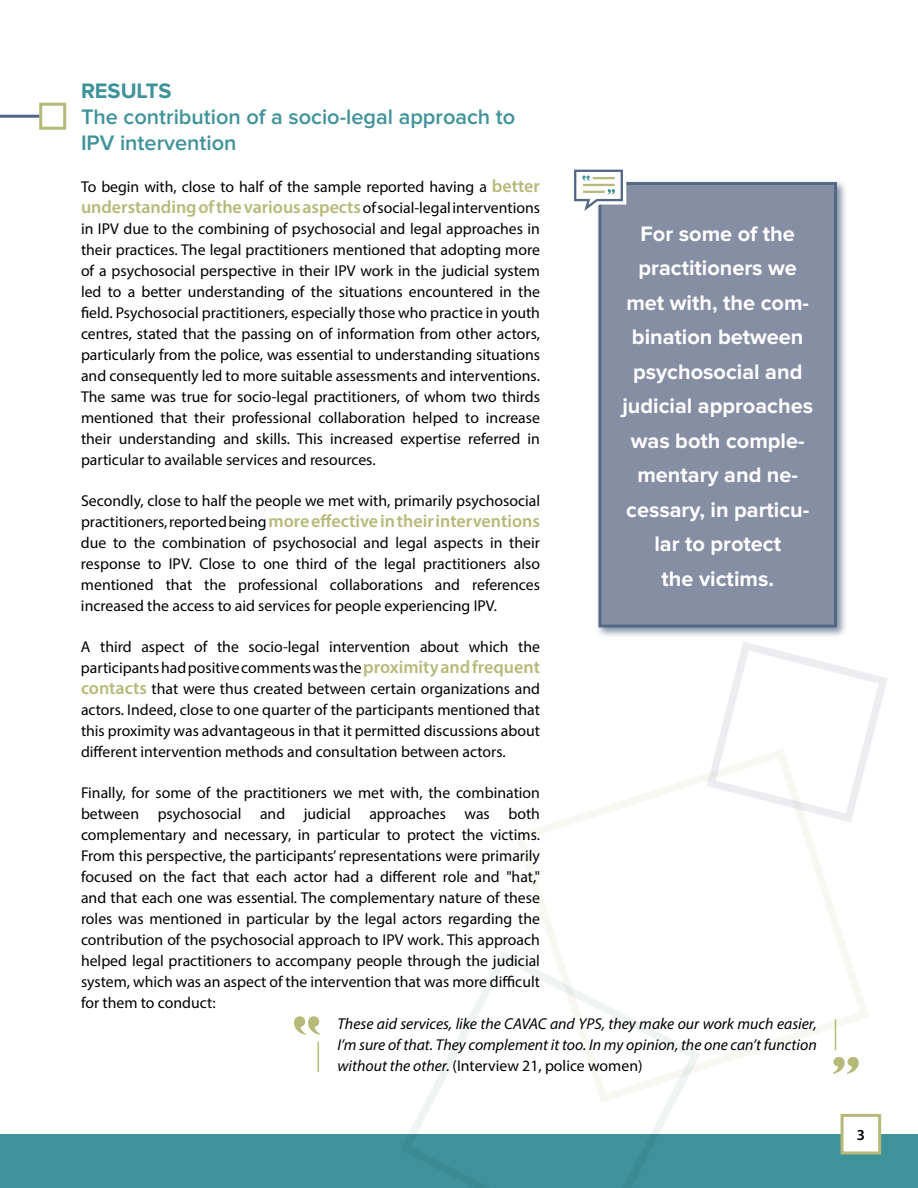
<style>
.page{position:relative;width:918px;height:1188px;background:#fff}
.page>*{position:absolute;margin:0;border:0;box-sizing:border-box;transform-origin:0 0}
.t1{font:700 21.75px/34.5px "Proxima Nova";color:#fff;text-align:center}
.t2{font:600 21.75px/26.1px "Proxima Nova";color:#3e9299}
.t3{font:700 21.75px "Proxima Nova";color:#3e9299}
.t4{font:600 18px "Myriad Pro";color:#b7b978}
.t5{font:15.75px/21px "Myriad Pro";color:#000;text-align:justify}
.t6{font:italic 15.75px/21px "Myriad Pro";color:#000;text-align:justify}
.t7{font:600 15.3px "Myriad Pro";color:#000}
.s1{font-weight:600;font-size:18px;color:#b7b978}
.s2{font-weight:400;font-size:15.75px;color:#000}
.s3{font-style:normal}
</style>
<div class="page">
<div style="left:0;top:1134px;width:918px;height:54px;background:#3e9299"></div>
<div style="left:842px;top:1115px;width:38px;height:38px;background:#fff"></div>
<div style="left:841px;top:1114px;width:40px;height:40px;border:3px solid #b7b978"></div>
<svg style="left:516px;top:775px;width:353px;height:294px"></svg>
<svg style="left:409px;top:947px;width:297px;height:187px"></svg>
<svg style="left:702px;top:642px;width:186px;height:185px"></svg>
<div style="left:39px;top:103px;width:27px;height:27px;border:3px solid #b7b978"></div>
<hr style="left:0;top:115px;width:39px;height:3px;background:#526783">
<div style="left:595px;top:179px;width:253px;height:459px;background:#526783;opacity:.75"></div>
<div style="left:600px;top:184px;width:236px;height:442px;background:#868ea4"></div>
<div style="left:598px;top:182px;width:239px;height:445px;border:3px solid #526783"></div>
<svg style="left:574px;top:169px;width:57px;height:62px"></svg>
<svg style="left:294px;top:1016px;width:26px;height:19px"></svg>
<svg style="left:833px;top:1057px;width:26px;height:17px"></svg>
<hr style="left:318px;top:1042px;width:1px;height:30px;background:#b7b978">
<hr style="left:835px;top:1020px;width:1px;height:30px;background:#b7b978">
<h1 class="t3" style="left:81px;top:78px;width:92px">RESULTS</h1>
<h1 class="t2" style="left:81px;top:104px;width:436px">The contribution of a socio-legal approach to<br>IPV intervention</h1>
<p class="t5" style="left:81px;top:176px;width:461px">To begin with, close to half of the sample reported having a <span class="s1">better</span></p>
<p class="t4" style="left:81px;top:195px;width:460px">understanding of the various aspects<span class="s2">of social-legal interventions</span></p>
<p class="t5" style="left:81px;top:218px;width:461px">in IPV due to the combining of psychosocial and legal approaches in their practices. The legal practitioners mentioned that adopting more of a psychosocial perspective in their IPV work in the judicial system led to a better understanding of the situations encountered in the field. Psychosocial practitioners, especially those who practice in youth centres, stated that the passing on of information from other actors, particularly from the police, was essential to understanding situations and consequently led to more suitable assessments and interventions.<br>The same was true for socio-legal practitioners, of whom two thirds mentioned that their professional collaboration helped to increase their understanding and skills. This increased expertise referred in particular to available services and resources.</p>
<p class="t5" style="left:81px;top:490px;width:461px">Secondly, close to half the people we met with, primarily psychosocial</p>
<p class="t4" style="left:81px;top:509px;width:461px"><span class="s2">practitioners, reported being</span> more effective in their interventions</p>
<p class="t5" style="left:81px;top:532px;width:461px">due to the combination of psychosocial and legal aspects in their response to IPV. Close to one third of the legal practitioners also mentioned that the professional collaborations and references increased the access to aid services for people experiencing IPV.</p>
<p class="t5" style="left:81px;top:636px;width:461px">A third aspect of the socio-legal intervention about which the participants had positive comments was the <span class="s1">proximity and frequent contacts</span> that were thus created between certain organizations and actors. Indeed, close to one quarter of the participants mentioned that this proximity was advantageous in that it permitted discussions about different intervention methods and consultation between actors.</p>
<p class="t5" style="left:81px;top:782px;width:461px">Finally, for some of the practitioners we met with, the combination between psychosocial and judicial approaches was both complementary and necessary, in particular to protect the victims.<br>From this perspective, the participants’ representations were primarily focused on the fact that each actor had a different role and "hat," and that each one was essential. The complementary nature of these roles was mentioned in particular by the legal actors regarding the contribution of the psychosocial approach to IPV work. This approach helped legal practitioners to accompany people through the judicial system, which was an aspect of the intervention that was more difficult for them to conduct:</p>
<p class="t6" style="left:338px;top:1013px;width:481px">These aid services, like the CAVAC and YPS, they make our work much easier, I’m sure of that. They complement it too. In my opinion, the one can’t function without the other. <span class="s3">(Interview 21, police women)</span></p>
<h1 class="t1" style="left:622px;top:217px;width:192px">For some of the practitioners we met with, the com&shy;bination between psychosocial and judicial approaches was both comple&shy;mentary and ne&shy;cessary, in particu&shy;lar to protect<br>the victims.</h1>
<p class="t7" style="left:857px;top:1125px;width:10px">3</p>
</div>
